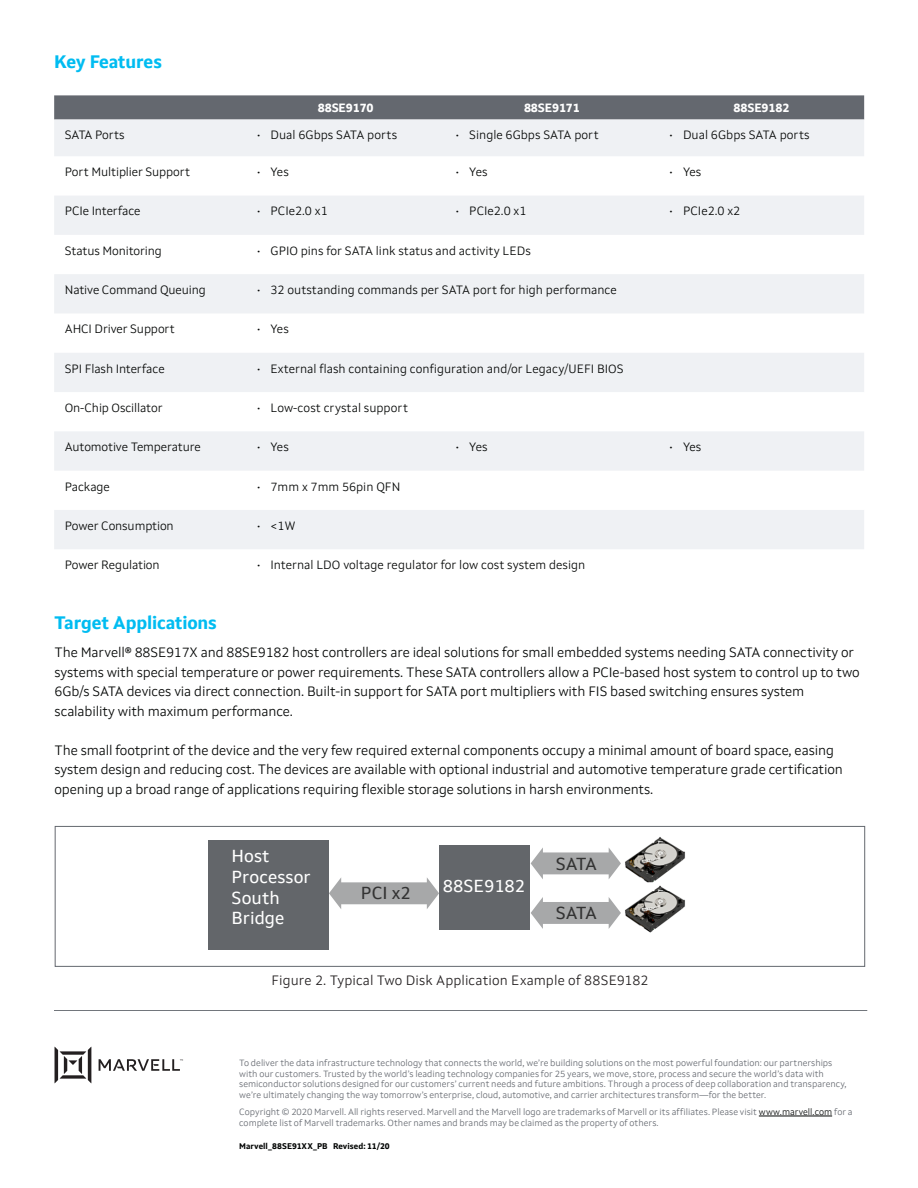
<style>
.page{position:relative;width:918px;height:1188px;background:#fff}
.page>*{position:absolute;margin:0;border:0;box-sizing:border-box;transform-origin:0 0}
.t1{font:700 18px "Setimo";letter-spacing:-.01em;color:#00bcf1}
.t2{font:17.4px/20.9px "Setimo";color:#fff}
.t3{font:17.4px "Setimo";color:#333}
.t4{font:300 13.5px/19.5px "Setimo";letter-spacing:-.01em;color:#040605}
.t5{font:300 13.5px "Setimo";letter-spacing:.01em;color:#231f20}
.t6{font:300 12px "Setimo";color:#040605}
.t7{font:700 12px "Setimo";letter-spacing:-.01em;color:#fff}
.t8{font:300 9px/10.5px "Setimo";color:#64686f}
.t9{font:700 8.25px "Setimo";color:#040605}
.s1{color:#040605}
</style>
<div class="page">
<hr style="left:54px;top:1010px;width:813px;height:1px;background:#64686f">
<hr style="left:759px;top:1116px;width:73px;height:1px;background:#040605">
<svg style="left:54px;top:95px;width:810px;height:25px;background:#6a6e75"></svg>
<svg style="left:54px;top:120px;width:810px;height:429px;fill:#eff1f4"></svg>
<div style="left:55px;top:826px;width:810px;height:141px;border:1px solid #64686f"></div>
<img style="left:625px;top:837px;width:60px;height:96px">
<div style="left:208px;top:840px;width:121px;height:109px;background:#63666a"></div>
<div style="left:440px;top:845px;width:90px;height:85px;background:#63666a"></div>
<svg style="left:329px;top:878px;width:110px;height:31px"></svg>
<svg style="left:531px;top:847px;width:90px;height:32px"></svg>
<svg style="left:531px;top:897px;width:90px;height:32px"></svg>
<svg style="left:55px;top:1047px;width:128px;height:36px"></svg>
<h2 class="t1" style="left:54px;top:51px;width:109px">Key Features</h2>
<p class="t6" style="left:65px;top:128px;width:61px">SATA Ports</p>
<p class="t7" style="left:318px;top:101px;width:57px">88SE9170</p>
<p class="t6" style="left:257px;top:128px;width:142px">• Dual 6Gbps SATA ports</p>
<p class="t7" style="left:524px;top:101px;width:57px">88SE9171</p>
<p class="t6" style="left:456px;top:128px;width:145px">• Single 6Gbps SATA port</p>
<p class="t7" style="left:734px;top:101px;width:57px">88SE9182</p>
<p class="t6" style="left:670px;top:128px;width:142px">• Dual 6Gbps SATA ports</p>
<p class="t6" style="left:65px;top:165px;width:127px">Port Multiplier Support</p>
<p class="t6" style="left:257px;top:165px;width:33px">• Yes</p>
<p class="t6" style="left:456px;top:165px;width:33px">• Yes</p>
<p class="t6" style="left:670px;top:165px;width:33px">• Yes</p>
<p class="t6" style="left:65px;top:204px;width:77px">PCIe Interface</p>
<p class="t6" style="left:257px;top:204px;width:72px">• PCIe2.0 x1</p>
<p class="t6" style="left:456px;top:204px;width:72px">• PCIe2.0 x1</p>
<p class="t6" style="left:670px;top:204px;width:72px">• PCIe2.0 x2</p>
<p class="t6" style="left:65px;top:243px;width:99px">Status Monitoring</p>
<p class="t6" style="left:257px;top:243px;width:275px">• GPIO pins for SATA link status and activity LEDs</p>
<p class="t6" style="left:65px;top:283px;width:143px">Native Command Queuing</p>
<p class="t6" style="left:257px;top:283px;width:361px">• 32 outstanding commands per SATA port for high performance</p>
<p class="t6" style="left:65px;top:322px;width:112px">AHCI Driver Support</p>
<p class="t6" style="left:257px;top:322px;width:33px">• Yes</p>
<p class="t6" style="left:65px;top:361px;width:101px">SPI Flash Interface</p>
<p class="t6" style="left:257px;top:361px;width:368px">• External flash containing configuration and/or Legacy/UEFI BIOS</p>
<p class="t6" style="left:65px;top:400px;width:99px">On-Chip Oscillator</p>
<p class="t6" style="left:257px;top:400px;width:152px">• Low-cost crystal support</p>
<p class="t6" style="left:65px;top:440px;width:138px">Automotive Temperature</p>
<p class="t6" style="left:257px;top:440px;width:33px">• Yes</p>
<p class="t6" style="left:456px;top:440px;width:33px">• Yes</p>
<p class="t6" style="left:670px;top:440px;width:33px">• Yes</p>
<p class="t6" style="left:65px;top:479px;width:46px">Package</p>
<p class="t6" style="left:257px;top:479px;width:145px">• 7mm x 7mm 56pin QFN</p>
<p class="t6" style="left:65px;top:518px;width:110px">Power Consumption</p>
<p class="t6" style="left:257px;top:518px;width:40px">• &lt;1W</p>
<p class="t6" style="left:65px;top:558px;width:96px">Power Regulation</p>
<p class="t6" style="left:257px;top:558px;width:330px">• Internal LDO voltage regulator for low cost system design</p>
<h2 class="t1" style="left:54px;top:612px;width:164px">Target Applications</h2>
<p class="t4" style="left:55px;top:643px;width:807px">The Marvell® 88SE917X and 88SE9182 host controllers are ideal solutions for small embedded systems needing SATA connectivity or systems with special temperature or power requirements. These SATA controllers allow a PCIe-based host system to control up to two 6Gb/s SATA devices via direct connection. Built-in support for SATA port multipliers with FIS based switching ensures system scalability with maximum performance.</p>
<p class="t4" style="left:55px;top:740px;width:790px">The small footprint of the device and the very few required external components occupy a minimal amount of board space, easing system design and reducing cost. The devices are available with optional industrial and automotive temperature grade certification opening up a broad range of applications requiring flexible storage solutions in harsh environments.</p>
<p class="t2" style="left:232px;top:845px;width:81px">Host<br>Processor<br>South<br>Bridge</p>
<p class="t3" style="left:361px;top:883px;width:51px">PCI x2</p>
<p class="t2" style="left:443px;top:875px;width:84px">88SE9182</p>
<p class="t3" style="left:556px;top:853px;width:43px">SATA</p>
<p class="t3" style="left:556px;top:902px;width:43px">SATA</p>
<p class="t5" style="left:271px;top:972px;width:379px">Figure 2. Typical Two Disk Application Example of 88SE9182</p>
<p class="t8" style="left:239px;top:1058px;width:609px">To deliver the data infrastructure technology that connects the world, we’re building solutions on the most powerful foundation: our partnerships with our customers. Trusted by the world’s leading technology companies for 25 years, we move, store, process and secure the world’s data with semiconductor solutions designed for our customers’ current needs and future ambitions. Through a process of deep collaboration and transparency, we’re ultimately changing the way tomorrow’s enterprise, cloud, automotive, and carrier architectures transform—for the better.</p>
<p class="t8" style="left:239px;top:1107px;width:615px">Copyright © 2020 Marvell. All rights reserved. Marvell and the Marvell logo are trademarks of Marvell or its affiliates. Please visit <span class="s1">www.marvell.com</span> for a complete list of Marvell trademarks. Other names and brands may be claimed as the property of others.</p>
<p class="t9" style="left:239px;top:1141px;width:152px">Marvell_88SE91XX_PB Revised: 11/20</p>
</div>
